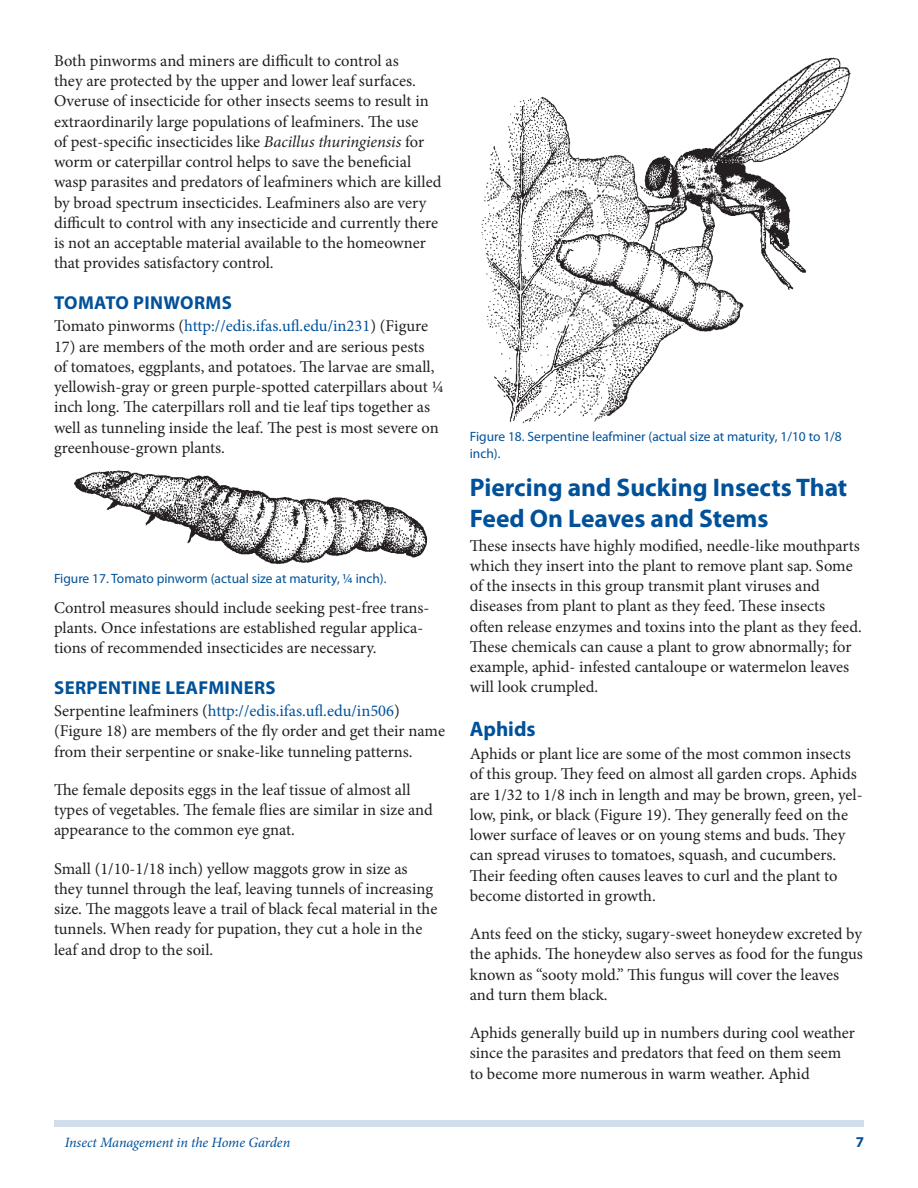
<style>
.page{position:relative;width:918px;height:1188px;background:#fff}
.page>*{position:absolute;margin:0;border:0;box-sizing:border-box;transform-origin:0 0}
.SectionHeading0{font:700 25.5px/30.6px "Myriad Pro";color:#01519a}
.SectionHeading1{font:700 21px "Myriad Pro";color:#01519a}
.SectionHeading2{font:700 18.75px "Myriad Pro";letter-spacing:.02em;color:#01519a}
.Paragraph{font:16.5px/20.2px "Minion Pro";color:#231f20}
.Paragraph-2{font:16.5px "Minion Pro";letter-spacing:-.005em;color:#01519a}
.t1{font:700 15px "Myriad Pro";color:#01519a}
.RunningTitleItalics{font:italic 14.25px "Minion Pro";letter-spacing:-.005em;color:#01519a}
.FigureCaption{font:13.5px/16.5px "Myriad Pro";color:#01519a}
.s1{font-style:italic}
.s2{color:#231f20}
.s3{color:#01519a}
</style>
<div class="page">
<div style="left:54px;top:1120px;width:810px;height:7px;background:#d0deeb"></div>
<img style="left:74px;top:470px;width:354px;height:94px">
<img style="left:481px;top:57px;width:370px;height:367px">
<p class="Paragraph" style="left:54px;top:51px;width:389px">Both pinworms and miners are difficult to control as<br>they are protected by the upper and lower leaf surfaces.<br>Overuse of insecticide for other insects seems to result in extraordinarily large populations of leafminers. The use<br>of pest-specific insecticides like <span class="s1">Bacillus thuringiensis</span> for worm or caterpillar control helps to save the beneficial wasp parasites and predators of leafminers which are killed by broad spectrum insecticides. Leafminers also are very difficult to control with any insecticide and currently there is not an acceptable material available to the homeowner that provides satisfactory control.</p>
<p class="SectionHeading2" style="left:54px;top:290px;width:179px">TOMATO PINWORMS</p>
<p class="Paragraph-2" style="left:54px;top:315px;width:376px"><span class="s2">Tomato pinworms (</span>http://edis.ifas.ufl.edu/in231<span class="s2">) (Figure</span></p>
<p class="Paragraph" style="left:54px;top:336px;width:392px">17) are members of the moth order and are serious pests<br>of tomatoes, eggplants, and potatoes. The larvae are small, yellowish-gray or green purple-spotted caterpillars about ¼ inch long. The caterpillars roll and tie leaf tips together as well as tunneling inside the leaf. The pest is most severe on greenhouse-grown plants.</p>
<p class="FigureCaption" style="left:54px;top:570px;width:334px">Figure 17. Tomato pinworm (actual size at maturity, ¼ inch).</p>
<p class="Paragraph" style="left:54px;top:597px;width:377px">Control measures should include seeking pest-free trans&shy;plants. Once infestations are established regular applica&shy;tions of recommended insecticides are necessary.</p>
<p class="SectionHeading2" style="left:54px;top:675px;width:223px">SERPENTINE LEAFMINERS</p>
<p class="Paragraph" style="left:54px;top:701px;width:393px">Serpentine leafminers (<span class="s3">http://edis.ifas.ufl.edu/in506</span>) (Figure 18) are members of the fly order and get their name from their serpentine or snake-like tunneling patterns.</p>
<p class="Paragraph" style="left:54px;top:780px;width:380px">The female deposits eggs in the leaf tissue of almost all types of vegetables. The female flies are similar in size and appearance to the common eye gnat.</p>
<p class="Paragraph" style="left:54px;top:858px;width:385px">Small (1/10-1/18 inch) yellow maggots grow in size as they tunnel through the leaf, leaving tunnels of increasing size. The maggots leave a trail of black fecal material in the tunnels. When ready for pupation, they cut a hole in the leaf and drop to the soil.</p>
<p class="FigureCaption" style="left:470px;top:428px;width:374px">Figure 18. Serpentine leafminer (actual size at maturity, 1/10 to 1/8 inch).</p>
<p class="SectionHeading0" style="left:470px;top:472px;width:379px">Piercing and Sucking Insects That<br>Feed On Leaves and Stems</p>
<p class="Paragraph" style="left:470px;top:535px;width:393px">These insects have highly modified, needle-like mouthparts which they insert into the plant to remove plant sap. Some of the insects in this group transmit plant viruses and diseases from plant to plant as they feed. These insects often release enzymes and toxins into the plant as they feed.<br>These chemicals can cause a plant to grow abnormally; for example, aphid- infested cantaloupe or watermelon leaves will look crumpled.</p>
<p class="SectionHeading1" style="left:470px;top:715px;width:67px">Aphids</p>
<p class="Paragraph" style="left:470px;top:744px;width:394px">Aphids or plant lice are some of the most common insects of this group. They feed on almost all garden crops. Aphids are 1/32 to 1/8 inch in length and may be brown, green, yel&shy;low, pink, or black (Figure 19). They generally feed on the lower surface of leaves or on young stems and buds. They can spread viruses to tomatoes, squash, and cucumbers.<br>Their feeding often causes leaves to curl and the plant to become distorted in growth.</p>
<p class="Paragraph" style="left:470px;top:924px;width:395px">Ants feed on the sticky, sugary-sweet honeydew excreted by the aphids. The honeydew also serves as food for the fungus known as “sooty mold.” This fungus will cover the leaves and turn them black.</p>
<p class="Paragraph" style="left:470px;top:1023px;width:387px">Aphids generally build up in numbers during cool weather since the parasites and predators that feed on them seem to become more numerous in warm weather. Aphid</p>
<p class="RunningTitleItalics" style="left:65px;top:1133px;width:227px">Insect Management in the Home Garden</p>
<p class="t1" style="left:856px;top:1133px;width:10px">7</p>
</div>
